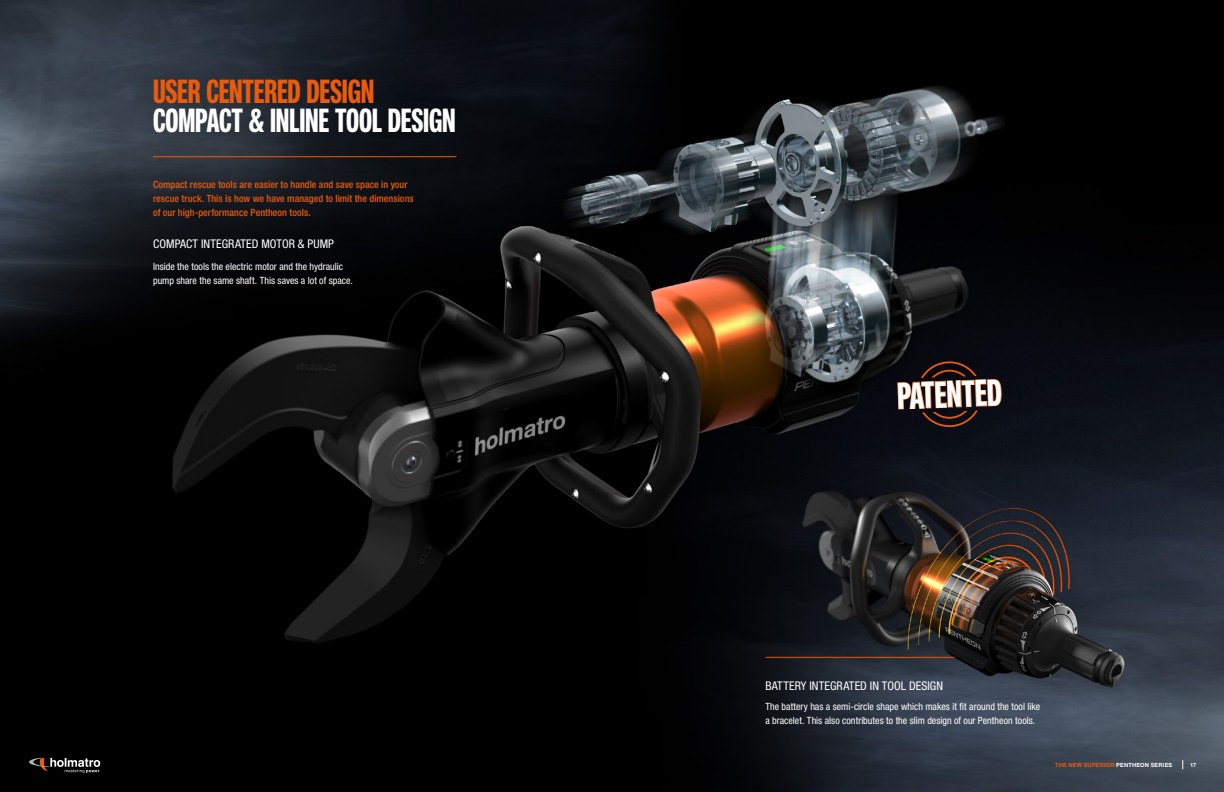
<style>
.page{position:relative;width:1224px;height:792px;background:#fff}
.page>*{position:absolute;margin:0;border:0;box-sizing:border-box;transform-origin:0 0}
.t1{font:700 36.6px "Neue Helvetica Pro 79 Cm";color:#fff}
.t2{font:700 32.7px "Neue Helvetica Pro 79 Cm";letter-spacing:-.005em;color:#fff}
.t3{font:700 32.7px "Neue Helvetica Pro 79 Cm";letter-spacing:-.005em;color:#ea5b0b}
.t4{font:condensed 12px "Helvetica Neue LT Std";letter-spacing:.005em;color:#fff}
.t5{font:condensed 10px/14px "Helvetica Neue LT Std";color:#fff}
.t6{font:500 condensed 10px/14px "Helvetica Neue LT Std";letter-spacing:.005em;color:#ea5b0b}
.t7{font:700 5.7px "Helvetica Neue LT Std";letter-spacing:.03em;color:#ea5b0b}
.t8{font:700 5.7px "Helvetica Neue LT Std";color:#fff}
.s1{color:#fff}
</style>
<div class="page">
<img style="left:0;top:0;width:1224px;height:792px">
<hr style="left:153px;top:156px;width:303px;height:1px;background:#ea5b0b">
<svg style="left:897px;top:361px;width:105px;height:66px;background:#2e1811"></svg>
<svg style="left:29px;top:758px;width:71px;height:15px"></svg>
<h2 class="t3" style="left:153px;top:72px;width:223px">USER CENTERED DESIGN</h2>
<h2 class="t2" style="left:153px;top:101px;width:304px">COMPACT &amp; INLINE TOOL DESIGN</h2>
<p class="t6" style="left:153px;top:178px;width:262px">Compact rescue tools are easier to handle and save space in your rescue truck. This is how we have managed to limit the dimensions of our high-performance Pentheon tools.</p>
<p class="t4" style="left:153px;top:237px;width:182px">COMPACT INTEGRATED MOTOR &amp; PUMP</p>
<p class="t5" style="left:153px;top:260px;width:201px">Inside the tools the electric motor and the hydraulic pump share the same shaft. This saves a lot of space.</p>
<h1 class="t1" style="left:897px;top:374px;width:106px;rotate:-2deg">PATENTED</h1>
<p class="t4" style="left:765px;top:679px;width:179px">BATTERY INTEGRATED IN TOOL DESIGN</p>
<p class="t5" style="left:765px;top:699px;width:276px">The battery has a semi-circle shape which makes it fit around the tool like a bracelet. This also contributes to the slim design of our Pentheon tools.</p>
<p class="t7" style="left:1055px;top:761px;width:119px">THE NEW SUPERIOR <span class="s1">PENTHEON SERIES</span></p>
<p class="t8" style="left:1190px;top:761px;width:8px">17</p>
</div>
